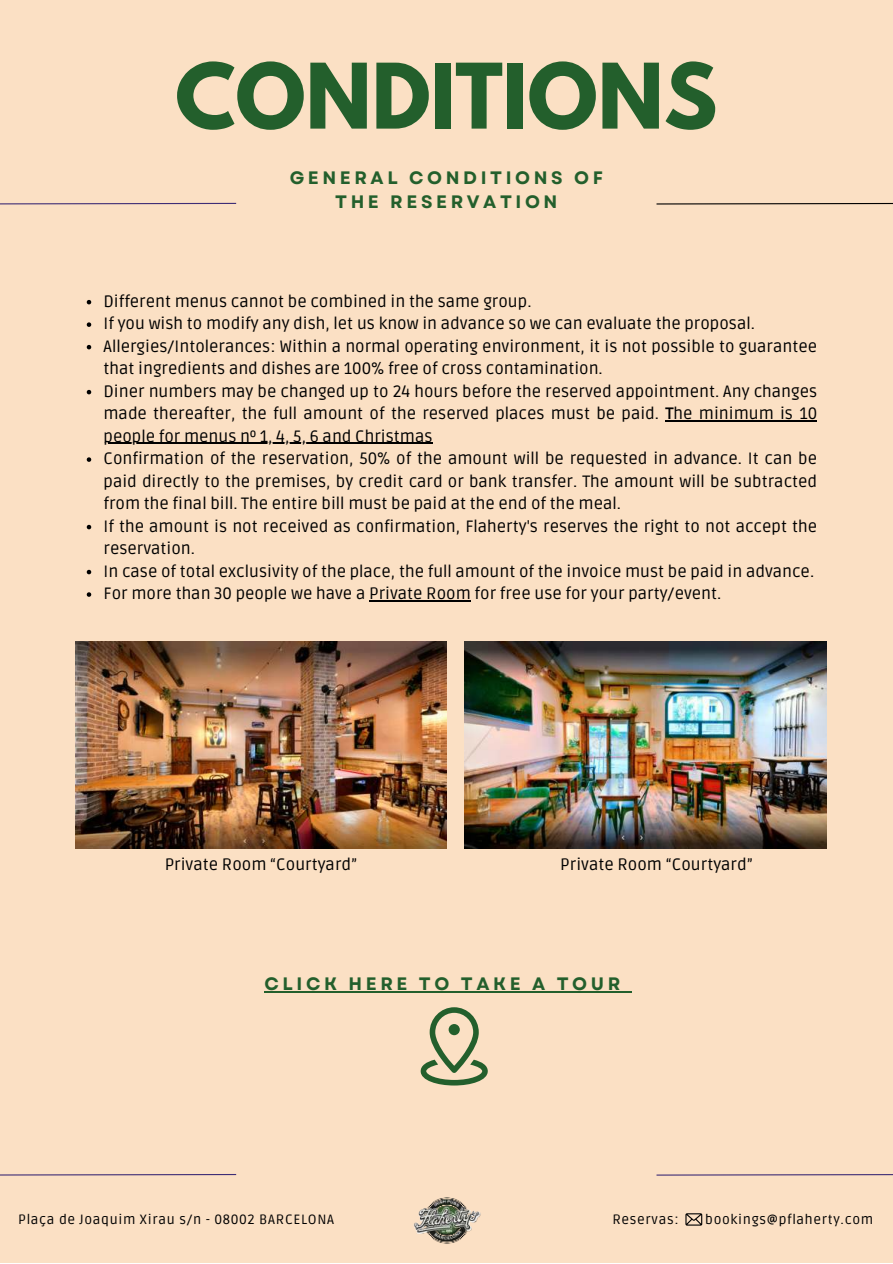
<style>
.page{position:relative;width:893px;height:1264px;background:#fff}
.page>*{position:absolute;margin:0;border:0;box-sizing:border-box;transform-origin:0 0}
.t1{font:700 79.95px "League Spartan";color:#235f2c}
.t2{font:700 18px "Garet";letter-spacing:.2em;color:#235f2c}
.t3{font:16.5px/22.5px "Ruda";color:#000}
.t4{font:13.5px "Ruda";letter-spacing:.05em;color:#000}
.s1{font-weight:700}
</style>
<div class="page">
<div style="left:0;top:0;width:892px;height:1262px;background:#fbe0c4"></div>
<svg style="left:0;top:202px;width:237px;height:3px"></svg>
<svg style="left:656px;top:202px;width:236px;height:3px"></svg>
<svg style="left:0;top:1174px;width:237px;height:2px"></svg>
<svg style="left:656px;top:1174px;width:236px;height:2px"></svg>
<img style="left:413px;top:1197px;width:68px;height:47px">
<svg style="left:685px;top:1213px;width:17px;height:12px"></svg>
<svg style="left:420px;top:1007px;width:67px;height:78px"></svg>
<img style="left:75px;top:641px;width:371px;height:207px">
<img style="left:464px;top:641px;width:362px;height:207px">
<svg style="left:87px;top:300px;width:4px;height:4px"></svg>
<svg style="left:87px;top:322px;width:4px;height:5px"></svg>
<svg style="left:87px;top:345px;width:4px;height:4px"></svg>
<svg style="left:87px;top:390px;width:4px;height:4px"></svg>
<hr style="left:673px;top:420px;width:144px;height:1px;background:#000">
<hr style="left:103px;top:443px;width:329px;height:1px;background:#000">
<svg style="left:87px;top:457px;width:4px;height:5px"></svg>
<svg style="left:87px;top:525px;width:4px;height:4px"></svg>
<svg style="left:87px;top:570px;width:4px;height:4px"></svg>
<svg style="left:87px;top:592px;width:4px;height:5px"></svg>
<hr style="left:369px;top:600px;width:102px;height:1px;background:#000">
<hr style="left:264px;top:991px;width:360px;height:1px;background:#235f2c">
<h1 class="t1" style="left:175px;top:34px;width:543px">CONDITIONS</h1>
<p class="t2" style="left:290px;top:166px;width:315px">GENERAL CONDITIONS OF</p>
<p class="t2" style="left:335px;top:191px;width:224px">THE RESERVATION</p>
<p class="t3" style="left:103px;top:290px;width:715px">Different menus cannot be combined in the same group.<br>If you wish to modify any dish, let us know in advance so we can evaluate the proposal.<br>Allergies/Intolerances: Within a normal operating environment, it is not possible to guarantee that ingredients and dishes are 100% free of cross contamination.<br>Diner numbers may be changed up to 24 hours before the reserved appointment. Any changes made thereafter, the full amount of the reserved places must be paid. <span class="s1">T</span>he minimum is 10 people for menus nº 1, 4, 5, 6 and Christmas<br>Confirmation of the reservation, 50% of the amount will be requested in advance. It can be paid directly to the premises, by credit card or bank transfer. The amount will be subtracted from the final bill. The entire bill must be paid at the end of the meal.<br>If the amount is not received as confirmation, Flaherty's reserves the right to not accept the reservation.<br>In case of total exclusivity of the place, the full amount of the invoice must be paid in advance.<br>For more than 30 people we have a Private Room for free use for your party/event.</p>
<p class="t3" style="left:165px;top:853px;width:194px">Private Room “Courtyard”</p>
<p class="t3" style="left:560px;top:853px;width:194px">Private Room “Courtyard”</p>
<p class="t2" style="left:264px;top:972px;width:357px">CLICK HERE TO TAKE A TOUR</p>
<p class="t4" style="left:18px;top:1211px;width:317px">Plaça de Joaquim Xirau s/n - 08002 BARCELONA</p>
<p class="t4" style="left:612px;top:1211px;width:68px">Reservas:</p>
<p class="t4" style="left:705px;top:1211px;width:169px">bookings@pflaherty.com</p>
</div>
